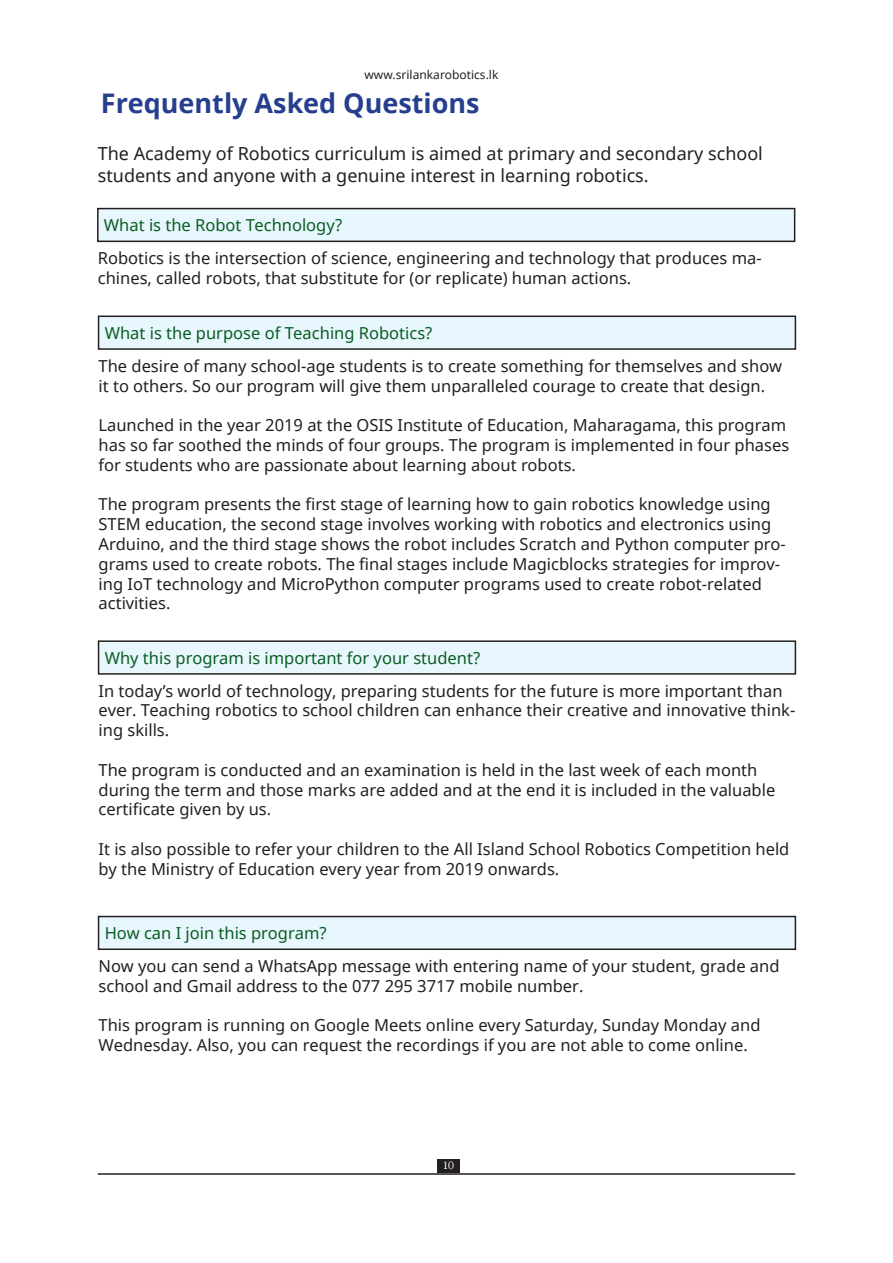
<style>
.page{position:relative;width:893px;height:1263px;background:#fff}
.page>*{position:absolute;margin:0;border:0;box-sizing:border-box;transform-origin:0 0}
.captions{font:700 27px "Noto Sans";color:#253f8e}
.captions-2{font:18px/21.6px "Noto Sans";color:#231f20}
.captions-3{font:16.5px/19.8px "Noto Sans";color:#231f20}
.captions-4{font:16.5px "Noto Sans";color:#095d20}
.t1{font:13.5px "FM Abhayax";color:#fff}
.t2{font:12px "Noto Sans";color:#231f20}
</style>
<div class="page">
<div style="left:437px;top:1159px;width:23px;height:14px;background:#231f20"></div>
<hr style="left:98px;top:1173px;width:697px;height:2px;background:#231f20">
<div style="left:98px;top:209px;width:697px;height:32px;background:#e8f6fd"></div>
<div style="left:97px;top:208px;width:698px;height:34px;border:2px solid #231f20"></div>
<div style="left:99px;top:316px;width:696px;height:33px;background:#e8f6fd"></div>
<div style="left:98px;top:315px;width:698px;height:35px;border:2px solid #231f20"></div>
<div style="left:99px;top:641px;width:696px;height:33px;background:#e8f6fd"></div>
<div style="left:98px;top:640px;width:698px;height:35px;border:2px solid #231f20"></div>
<div style="left:99px;top:916px;width:696px;height:33px;background:#e8f6fd"></div>
<div style="left:98px;top:916px;width:698px;height:34px;border:2px solid #231f20"></div>
<p class="t2" style="left:364px;top:67px;width:135px">www.srilankarobotics.lk</p>
<p class="captions" style="left:101px;top:84px;width:380px">Frequently Asked Questions</p>
<p class="captions-2" style="left:98px;top:142px;width:667px">The Academy of Robotics curriculum is aimed at primary and secondary school students and anyone with a genuine interest in learning robotics.</p>
<p class="captions-4" style="left:104px;top:214px;width:240px">What is the Robot Technology?</p>
<p class="captions-3" style="left:98px;top:248px;width:665px">Robotics is the intersection of science, engineering and technology that produces ma&shy;chines, called robots, that substitute for (or replicate) human actions.</p>
<p class="captions-4" style="left:105px;top:321px;width:329px">What is the purpose of Teaching Robotics?</p>
<p class="captions-3" style="left:99px;top:355px;width:685px">The desire of many school-age students is to create something for themselves and show it to others. So our program will give them unparalleled courage to create that design.</p>
<p class="captions-3" style="left:99px;top:415px;width:692px">Launched in the year 2019 at the OSIS Institute of Education, Maharagama, this program has so far soothed the minds of four groups. The program is implemented in four phases for students who are passionate about learning about robots.</p>
<p class="captions-3" style="left:99px;top:494px;width:689px">The program presents the first stage of learning how to gain robotics knowledge using STEM education, the second stage involves working with robotics and electronics using Arduino, and the third stage shows the robot includes Scratch and Python computer pro&shy;grams used to create robots. The final stages include Magicblocks strategies for improv&shy;ing IoT technology and MicroPython computer programs used to create robot-related activities.</p>
<p class="captions-4" style="left:105px;top:646px;width:377px">Why this program is important for your student?</p>
<p class="captions-3" style="left:99px;top:680px;width:698px">In today’s world of technology, preparing students for the future is more important than ever. Teaching robotics to school children can enhance their creative and innovative think&shy;ing skills.</p>
<p class="captions-3" style="left:99px;top:759px;width:678px">The program is conducted and an examination is held in the last week of each month during the term and those marks are added and at the end it is included in the valuable certificate given by us.</p>
<p class="captions-3" style="left:99px;top:839px;width:692px">It is also possible to refer your children to the All Island School Robotics Competition held by the Ministry of Education every year from 2019 onwards.</p>
<p class="captions-4" style="left:105px;top:922px;width:223px">How can I join this program?</p>
<p class="captions-3" style="left:99px;top:956px;width:682px">Now you can send a WhatsApp message with entering name of your student, grade and school and Gmail address to the 077 295 3717 mobile number.</p>
<p class="captions-3" style="left:99px;top:1015px;width:663px">This program is running on Google Meets online every Saturday, Sunday Monday and<br>Wednesday. Also, you can request the recordings if you are not able to come online.</p>
<p class="t1" style="left:443px;top:1159px;width:13px">10</p>
</div>
